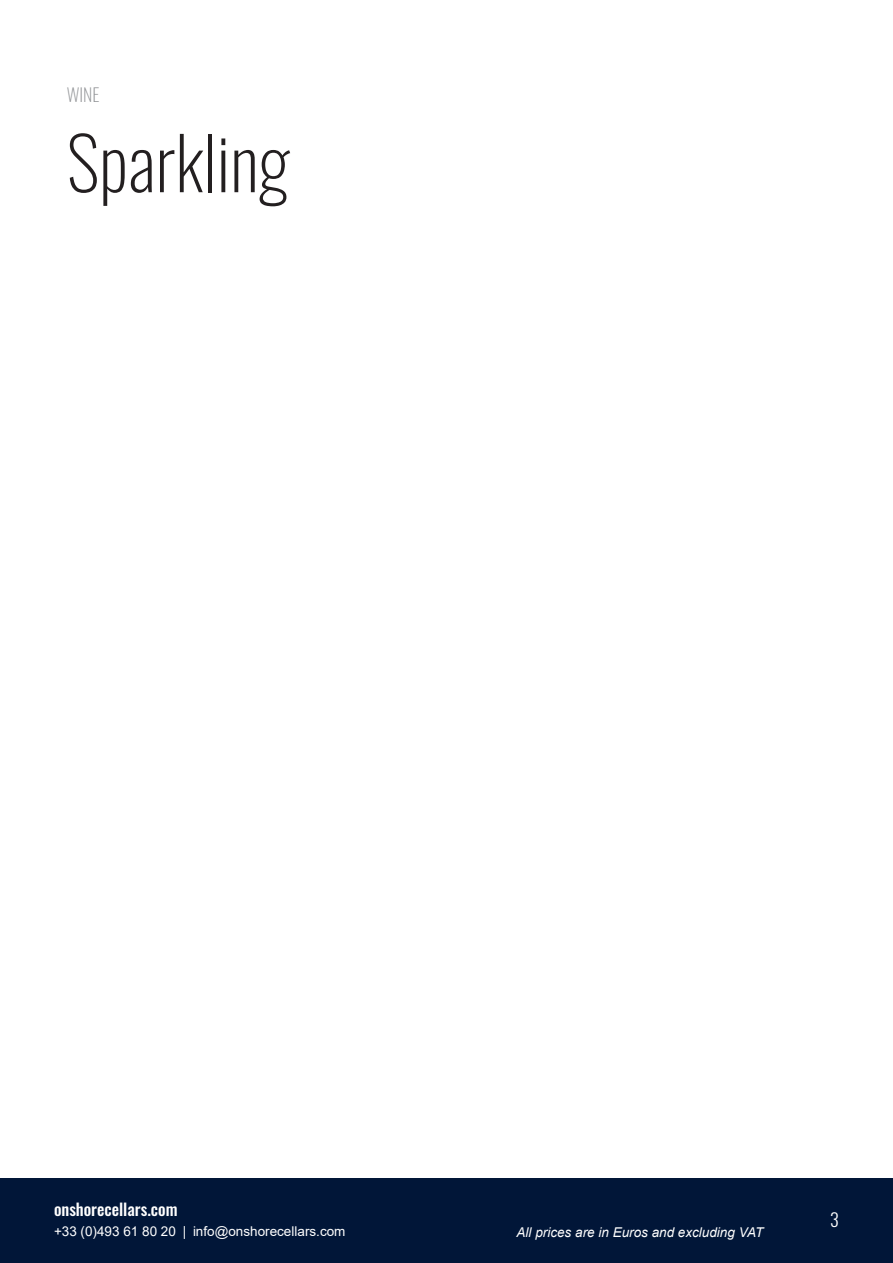
<style>
.page{position:relative;width:893px;height:1263px;background:#fff}
.page>*{position:absolute;margin:0;border:0;box-sizing:border-box;transform-origin:0 0}
.t1{font:200 72px "Oswald";color:#231f20}
.t2{font:200 18px "Oswald";color:#939598}
.t3{font:300 18px "Oswald";color:#fff}
.t4{font:500 16.5px "Oswald";color:#fff}
.t5{font:13.5px "Arial";color:#fff}
.t6{font:italic 13.5px "Arial";color:#fff}
</style>
<div class="page">
<div style="left:0;top:1178px;width:893px;height:85px;background:#011638"></div>
<h2 class="t2" style="left:67px;top:78px;width:34px">WINE</h2>
<h1 class="t1" style="left:67px;top:99px;width:224px">Sparkling</h1>
<p class="t4" style="left:54px;top:1194px;width:125px">onshorecellars.com</p>
<p class="t5" style="left:54px;top:1222px;width:293px">+33 (0)493 61 80 20 | info@onshorecellars.com</p>
<p class="t6" style="left:517px;top:1223px;width:248px">All prices are in Euros and excluding VAT</p>
<h2 class="t3" style="left:830px;top:1203px;width:10px">3</h2>
</div>
